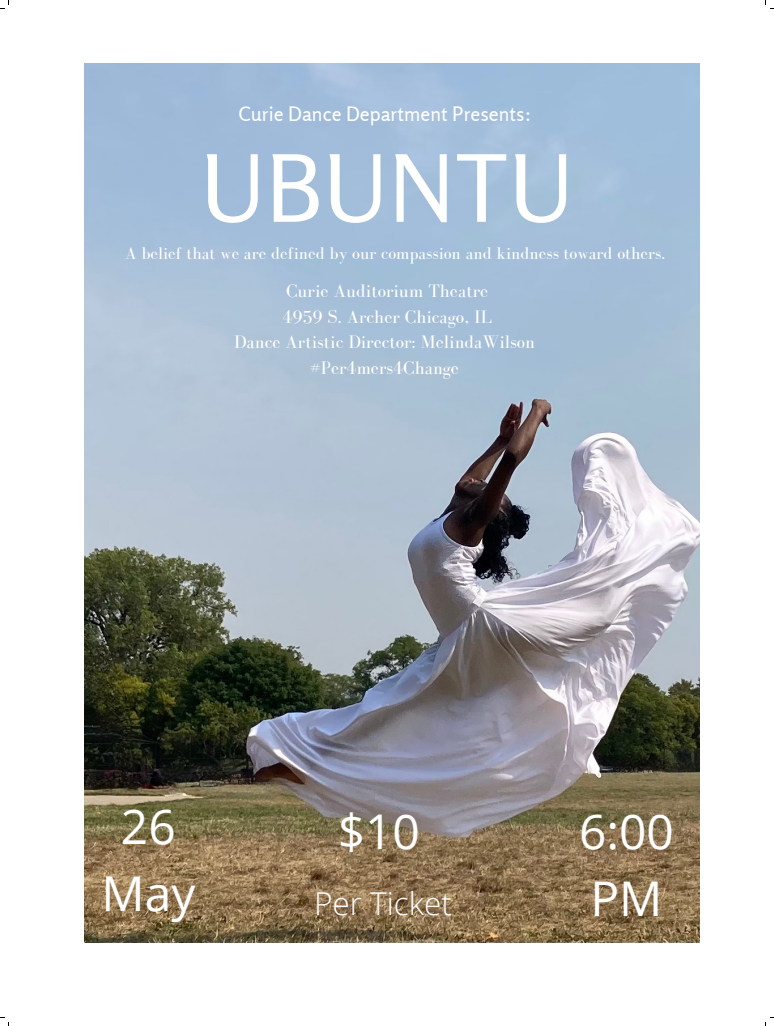
<style>
.page{position:relative;width:774px;height:1026px;background:#fff}
.page>*{position:absolute;margin:0;border:0;box-sizing:border-box;transform-origin:0 0}
.t1{font:92.75px "Rosario";color:#fff}
.t2{font:47.85px "Open Sans";color:#fff}
.t3{font:300 31.5px "Open Sans";color:#fff}
.t4{font:19.85px "Rosario";color:#fff}
.t5{font:18.65px "Bodoni FLF";color:#fff}
.t6{font:17.5px "Bodoni FLF";color:#fff}
</style>
<div class="page">
<img style="left:84px;top:63px;width:615px;height:878px">
<p class="t4" style="left:238px;top:102px;width:294px">Curie Dance Department Presents:</p>
<p class="t1" style="left:200px;top:131px;width:375px">UBUNTU</p>
<p class="t6" style="left:125px;top:244px;width:541px">A belief that we are defined by our compassion and kindness toward others.</p>
<p class="t5" style="left:286px;top:280px;width:203px">Curie Auditorium Theatre</p>
<p class="t5" style="left:282px;top:306px;width:211px">4959 S. Archer Chicago, IL</p>
<p class="t5" style="left:234px;top:332px;width:302px">Dance Artistic Director: MelindaWilson</p>
<p class="t5" style="left:310px;top:358px;width:150px">#Per4mers4Change</p>
<p class="t2" style="left:121px;top:792px;width:56px">26</p>
<p class="t2" style="left:101px;top:859px;width:95px">May</p>
<p class="t2" style="left:337px;top:797px;width:84px">$10</p>
<p class="t3" style="left:314px;top:880px;width:139px">Per Ticket</p>
<p class="t2" style="left:578px;top:797px;width:96px">6:00</p>
<p class="t2" style="left:590px;top:864px;width:73px">PM</p>
</div>
